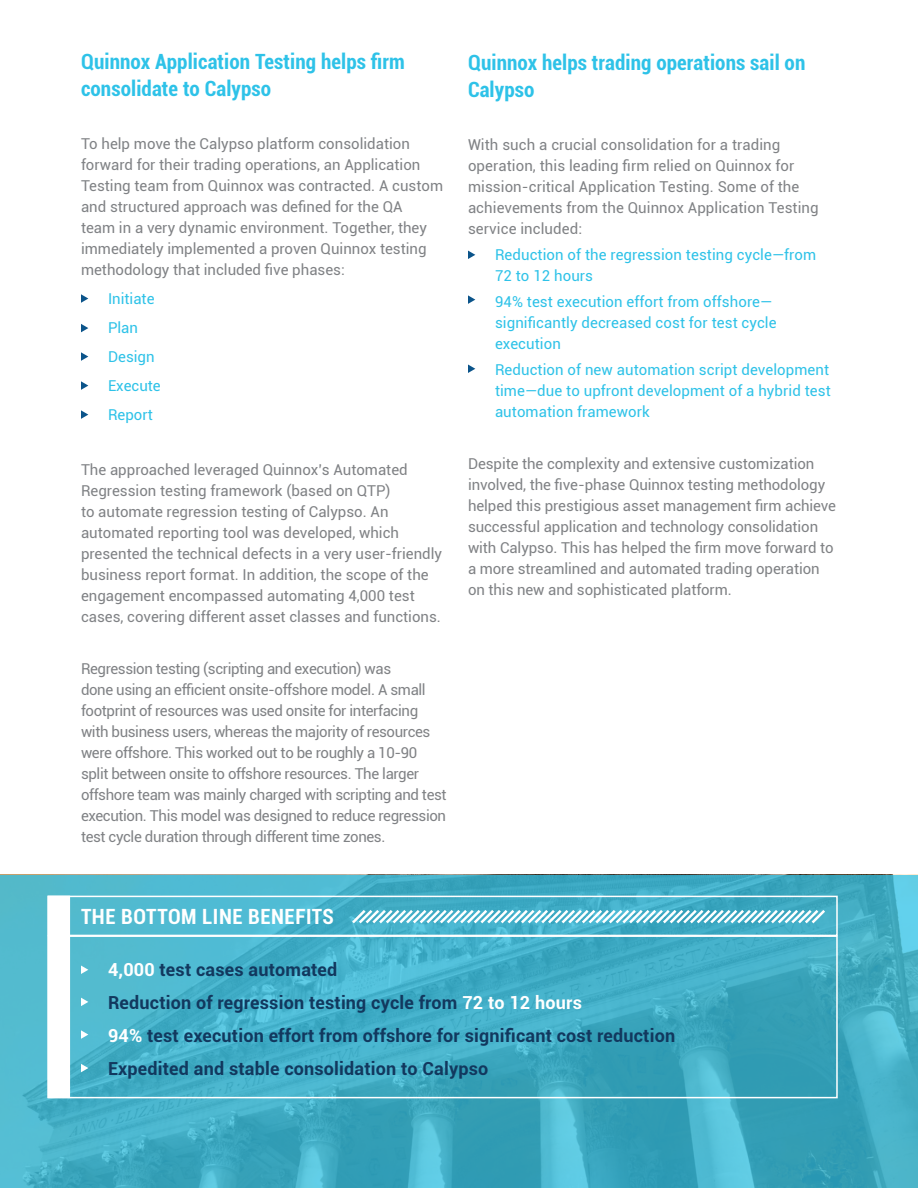
<style>
.page{position:relative;width:918px;height:1188px;background:#fff}
.page>*{position:absolute;margin:0;border:0;box-sizing:border-box;transform-origin:0 0}
.Body_Text{font:700 condensed 21px/27px "Roboto";letter-spacing:.005em;color:#2ec2e8}
.t1{font:700 condensed 21px "Roboto";letter-spacing:.025em;color:#fff}
.t2{font:700 18px "Roboto";letter-spacing:.01em;color:#12385e}
.Body_Text-2{font:15px/21px "Roboto";letter-spacing:-.005em;color:#808285}
.Body_Text-3{font:15px/21px "Roboto";letter-spacing:-.025em;color:#808285}
.Body_Text-4{font:15px/21px "Roboto";letter-spacing:.005em;color:#2ec2e8}
.s1{color:#fff}
</style>
<div class="page">
<svg style="left:0;top:875px;width:918px;height:313px;background:#42adc5"></svg>
<svg style="left:81px;top:966px;width:7px;height:8px"></svg>
<svg style="left:81px;top:998px;width:7px;height:8px"></svg>
<svg style="left:81px;top:1030px;width:7px;height:9px"></svg>
<svg style="left:81px;top:1064px;width:7px;height:8px"></svg>
<svg style="left:81px;top:294px;width:7px;height:9px"></svg>
<svg style="left:81px;top:324px;width:7px;height:8px"></svg>
<svg style="left:81px;top:352px;width:7px;height:9px"></svg>
<svg style="left:81px;top:381px;width:7px;height:9px"></svg>
<svg style="left:81px;top:410px;width:7px;height:9px"></svg>
<svg style="left:468px;top:251px;width:7px;height:8px"></svg>
<svg style="left:468px;top:295px;width:7px;height:9px"></svg>
<svg style="left:468px;top:364px;width:7px;height:9px"></svg>
<div style="left:48px;top:896px;width:22px;height:202px;background:#fff"></div>
<div style="left:48px;top:896px;width:790px;height:40px;border:2px solid #fff"></div>
<svg style="left:349px;top:907px;width:479px;height:19px"></svg>
<div style="left:48px;top:935px;width:790px;height:163px;border:2px solid #fff"></div>
<p class="Body_Text" style="left:81px;top:48px;width:325px">Quinnox Application Testing helps firm consolidate to Calypso</p>
<p class="Body_Text-2" style="left:81px;top:133px;width:364px">To help move the Calypso platform consolidation forward for their trading operations, an Application Testing team from Quinnox was contracted. A custom and structured approach was defined for the QA<br>team in a very dynamic environment. Together, they immediately implemented a proven Quinnox testing methodology that included five phases:</p>
<p class="Body_Text-4" style="left:108px;top:288px;width:48px">Initiate</p>
<p class="Body_Text-4" style="left:108px;top:317px;width:32px">Plan</p>
<p class="Body_Text-4" style="left:108px;top:346px;width:48px">Design</p>
<p class="Body_Text-4" style="left:108px;top:375px;width:54px">Execute</p>
<p class="Body_Text-4" style="left:108px;top:404px;width:46px">Report</p>
<p class="Body_Text-2" style="left:81px;top:459px;width:363px">The approached leveraged Quinnox’s Automated Regression testing framework (based on QTP)<br>to automate regression testing of Calypso. An automated reporting tool was developed, which presented the technical defects in a very user-friendly business report format. In addition, the scope of the engagement encompassed automating 4,000 test cases, covering different asset classes and functions.</p>
<p class="Body_Text-3" style="left:81px;top:658px;width:367px">Regression testing (scripting and execution) was<br>done using an efficient onsite-offshore model. A small footprint of resources was used onsite for interfacing with business users, whereas the majority of resources were offshore. This worked out to be roughly a 10-90 split between onsite to offshore resources. The larger offshore team was mainly charged with scripting and test execution. This model was designed to reduce regression test cycle duration through different time zones.</p>
<p class="Body_Text" style="left:468px;top:48px;width:339px">Quinnox helps trading operations sail on<br>Calypso</p>
<p class="Body_Text-2" style="left:468px;top:133px;width:352px">With such a crucial consolidation for a trading operation, this leading firm relied on Quinnox for mission-critical Application Testing. Some of the achievements from the Quinnox Application Testing service included:</p>
<p class="Body_Text-4" style="left:495px;top:243px;width:323px">Reduction of the regression testing cycle—from<br>72 to 12 hours</p>
<p class="Body_Text-4" style="left:495px;top:290px;width:283px">94% test execution effort from offshore— significantly decreased cost for test cycle execution</p>
<p class="Body_Text-4" style="left:495px;top:358px;width:337px;text-align:justify">Reduction of new automation script development time—due to upfront development of a hybrid test automation framework</p>
<p class="Body_Text-2" style="left:468px;top:452px;width:370px">Despite the complexity and extensive customization involved, the five-phase Quinnox testing methodology helped this prestigious asset management firm achieve successful application and technology consolidation with Calypso. This has helped the firm move forward to a more streamlined and automated trading operation on this new and sophisticated platform.</p>
<p class="t1" style="left:81px;top:902px;width:254px">THE BOTTOM LINE BENEFITS</p>
<p class="t2" style="left:108px;top:957px;width:231px"><span class="s1">4,000</span> test cases automated</p>
<p class="t2" style="left:108px;top:990px;width:475px">Reduction of regression testing cycle from <span class="s1">72 to 12 hours</span></p>
<p class="t2" style="left:108px;top:1023px;width:569px"><span class="s1">94%</span> test execution effort from offshore for significant cost reduction</p>
<p class="t2" style="left:108px;top:1056px;width:382px">Expedited and stable consolidation to Calypso</p>
</div>
